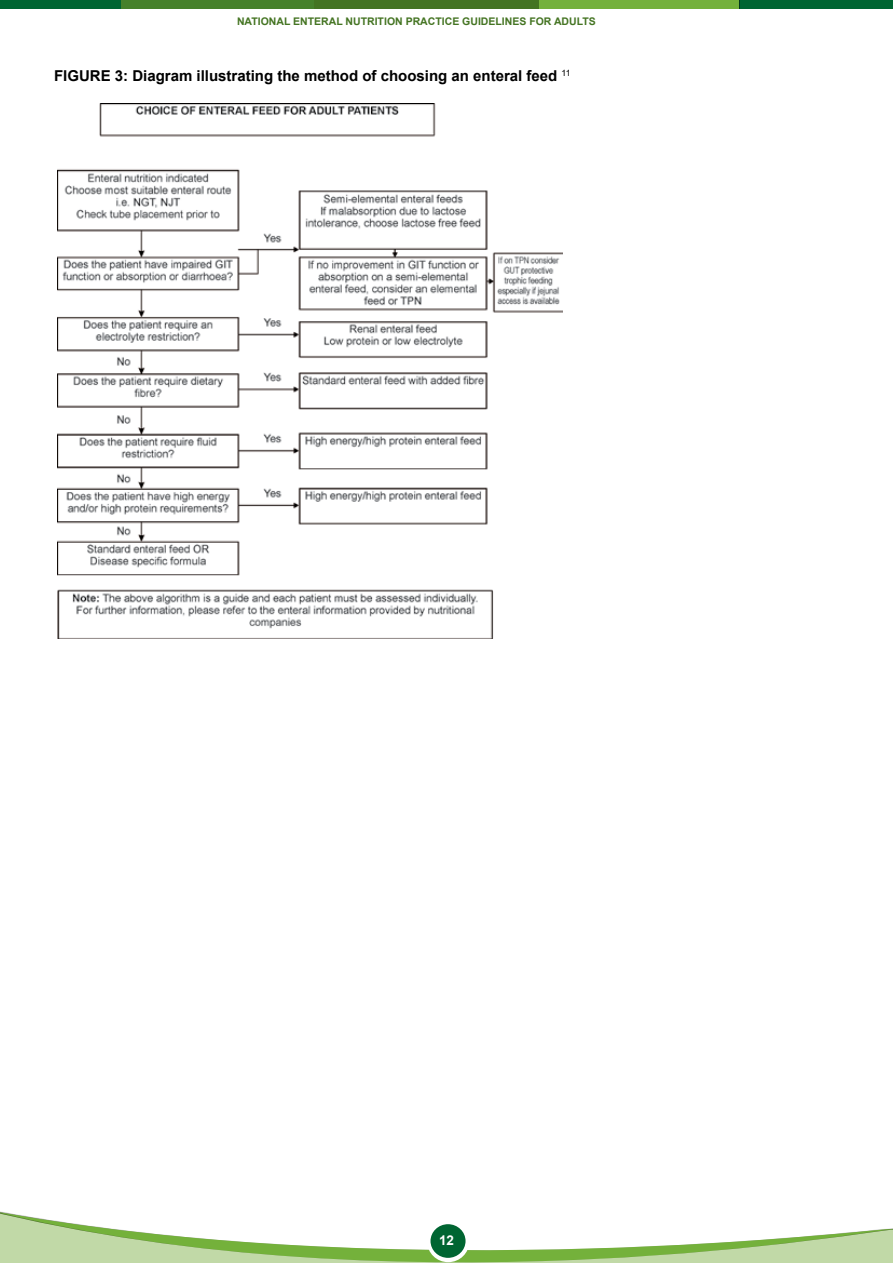
<style>
.page{position:relative;width:893px;height:1263px;background:#fff}
.page>*{position:absolute;margin:0;border:0;box-sizing:border-box;transform-origin:0 0}
.t1{font:700 15px "Arial";color:#000}
.t2{font:700 13.5px "Arial";color:#fff}
.t3{font:700 10.5px "Arial";color:#447422}
</style>
<div class="page">
<svg style="left:0;top:1211px;width:893px;height:52px"></svg>
<div style="left:427px;top:1221px;width:42px;height:41px;background:#fff;border-radius:50%"></div>
<div style="left:430px;top:1224px;width:36px;height:34px;background:#006532;border-radius:50%"></div>
<div style="left:0;top:0;width:893px;height:9px;background:#006532"></div>
<div style="left:535px;top:0;width:204px;height:9px;background:#74b13b"></div>
<div style="left:121px;top:0;width:240px;height:9px;background:#46812b"></div>
<div style="left:315px;top:0;width:224px;height:9px;background:#447422"></div>
<img style="left:57px;top:104px;width:506px;height:535px">
<p class="t3" style="left:237px;top:14px;width:360px">NATIONAL ENTERAL NUTRITION PRACTICE GUIDELINES FOR ADULTS</p>
<p class="t1" style="left:54px;top:66px;width:518px">FIGURE 3: Diagram illustrating the method of choosing an enteral feed <sup>11</sup></p>
<p class="t2" style="left:439px;top:1231px;width:17px">12</p>
</div>
